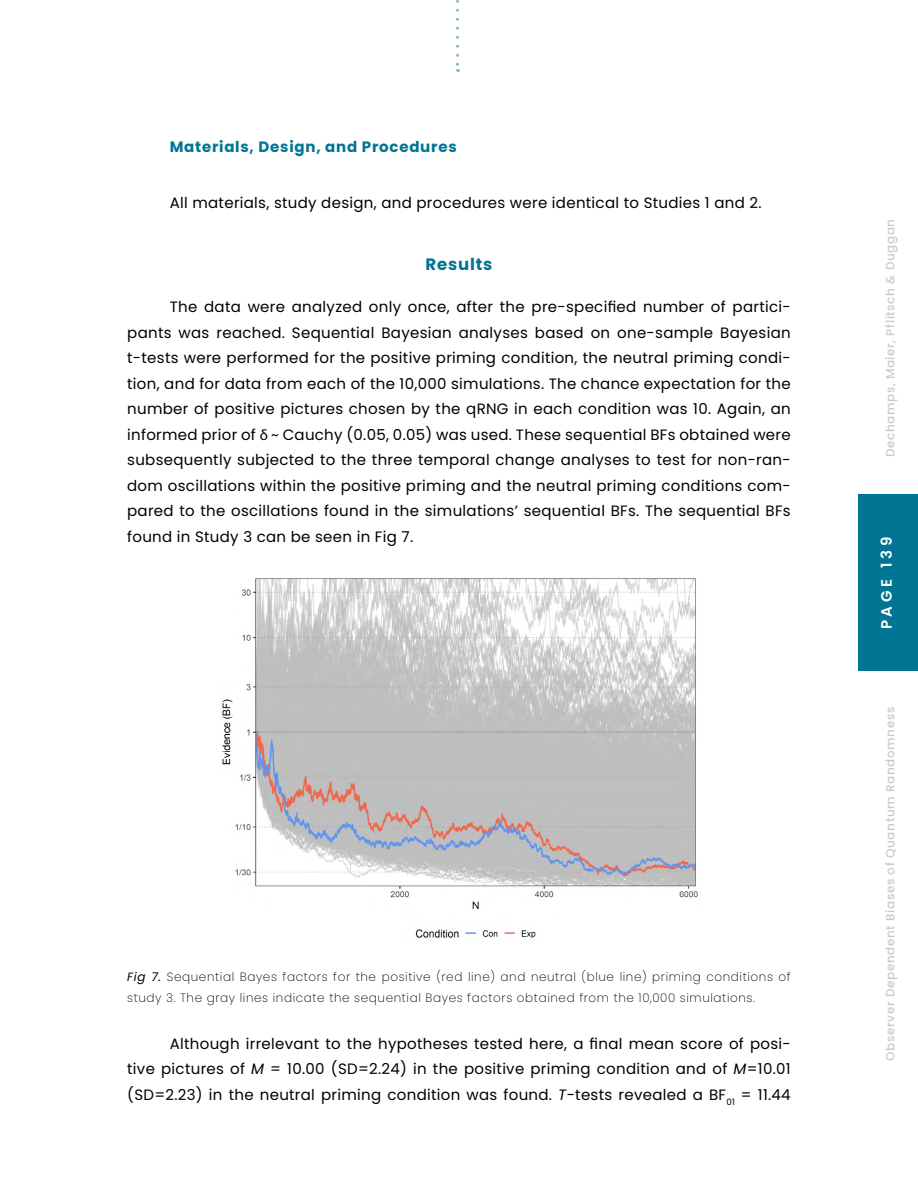
<style>
.page{position:relative;width:918px;height:1188px;background:#fff}
.page>*{position:absolute;margin:0;border:0;box-sizing:border-box;transform-origin:0 0}
.t1{font:700 16.5px "Poppins";letter-spacing:.05em;color:#007594}
.t2{font:15px/25.5px "Poppins";letter-spacing:.02em;color:#000;text-align:justify}
.t3{font:700 15px "Poppins";letter-spacing:.05em;color:#007594}
.t4{font:600 15px "Poppins";letter-spacing:.25em;color:#fff}
.t5{font:200 12px/21px "Poppins";letter-spacing:.05em;color:#000}
.t6{font:500 12px "Poppins";letter-spacing:.05em;color:#939598}
.s1{font-family:"Myriad Pro"}
.s2{font-weight:400;font-style:italic}
.s3{font-style:italic}
</style>
<div class="page">
<div style="left:858px;top:494px;width:60px;height:176px;background:#007594"></div>
<img style="left:222px;top:578px;width:476px;height:361px">
<svg style="left:456px;top:0;width:3px;height:72px"></svg>
<p class="t3" style="left:170px;top:138px;width:288px">Materials, Design, and Procedures</p>
<p class="t2" style="left:170px;top:190px;width:593px">All materials, study design, and procedures were identical to Studies 1 and 2.</p>
<p class="t1" style="left:426px;top:255px;width:68px">Results</p>
<p class="t2" style="left:127px;top:294px;width:665px;text-indent:43px">The data were analyzed only once, after the pre-specified number of partici&shy;pants was reached. Sequential Bayesian analyses based on one-sample Bayesian t-tests were performed for the positive priming condition, the neutral priming condi&shy;tion, and for data from each of the 10,000 simulations. The chance expectation for the number of positive pictures chosen by the qRNG in each condition was 10. Again, an informed prior of <span class="s1">δ</span> ~ Cauchy (0.05, 0.05) was used. These sequential BFs obtained were subsequently subjected to the three temporal change analyses to test for non-ran&shy;dom oscillations within the positive priming and the neutral priming conditions com&shy;pared to the oscillations found in the simulations’ sequential BFs. The sequential BFs found in Study 3 can be seen in Fig 7.</p>
<p class="t5" style="left:127px;top:966px;width:665px"><span class="s2">Fig 7.</span> Sequential Bayes factors for the positive (red line) and neutral (blue line) priming conditions of study 3. The gray lines indicate the sequential Bayes factors obtained from the 10,000 simulations.</p>
<p class="t2" style="left:127px;top:1031px;width:665px;text-indent:43px">Although irrelevant to the hypotheses tested here, a final mean score of posi&shy;tive pictures of <span class="s3">M</span> = 10.00 (SD=2.24) in the positive priming condition and of <span class="s3">M</span>=10.01 (SD=2.23) in the neutral priming condition was found. <span class="s3">T</span>-tests revealed a BF<sub>01</sub> = 11.44</p>
<p class="t6" style="left:883px;top:457px;width:240px;rotate:-90deg">Dechamps, Maier, Pflitsch &amp; Duggan</p>
<p class="t4" style="left:878px;top:629px;width:94px;rotate:-90deg">PAGE 139</p>
<p class="t6" style="left:883px;top:1061px;width:355px;rotate:-90deg">Observer Dependent Biases of Quantum Randomness</p>
</div>
